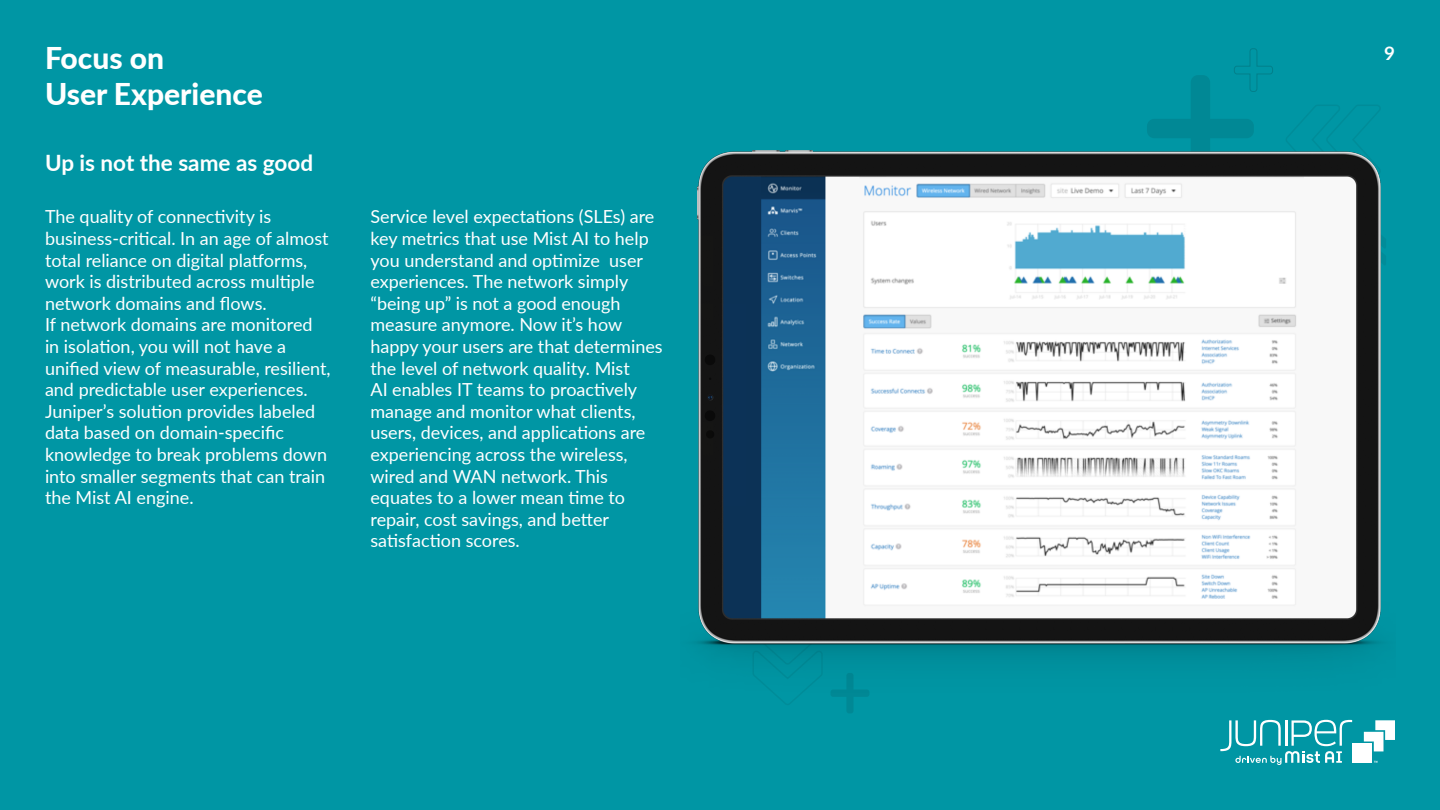
<style>
.page{position:relative;width:1440px;height:810px;background:#0096a4}
.page>*{position:absolute;margin:0;border:0;box-sizing:border-box;transform-origin:0 0}
.t1{font:800 30px/36px "Lato";color:#fff}
.t2{font:700 22.5px "Lato";color:#fff}
.t3{font:700 18.75px "Lato";color:#fff}
.t4{font:18px/21.6px "Lato";color:#fff}
</style>
<div class="page">
<svg style="left:1364px;top:737px;width:31px;height:14px"></svg>
<div style="left:1352px;top:743px;width:20px;height:20px;background:#fff"></div>
<svg style="left:1220px;top:737px;width:122px;height:28px"></svg>
<img style="left:694px;top:48px;width:701px;height:689px">
<h1 class="t1" style="left:45px;top:39px;width:219px">Focus on<br>User Experience</h1>
<p class="t3" style="left:1384px;top:39px;width:12px">9</p>
<p class="t2" style="left:45px;top:147px;width:270px">Up is not the same as good</p>
<p class="t4" style="left:45px;top:205px;width:287px">The quality of connectivity is business-critical. In an age of almost total reliance on digital platforms, work is distributed across multiple network domains and flows.<br>If network domains are monitored in isolation, you will not have a unified view of measurable, resilient, and predictable user experiences.<br>Juniper’s solution provides labeled data based on domain-specific knowledge to break problems down into smaller segments that can train the Mist AI engine.</p>
<p class="t4" style="left:370px;top:205px;width:294px">Service level expectations (SLEs) are key metrics that use Mist AI to help you understand and optimize user experiences. The network simply “being up” is not a good enough measure anymore. Now it’s how happy your users are that determines the level of network quality. Mist<br>AI enables IT teams to proactively manage and monitor what clients, users, devices, and applications are experiencing across the wireless, wired and WAN network. This equates to a lower mean time to repair, cost savings, and better satisfaction scores.</p>
</div>
